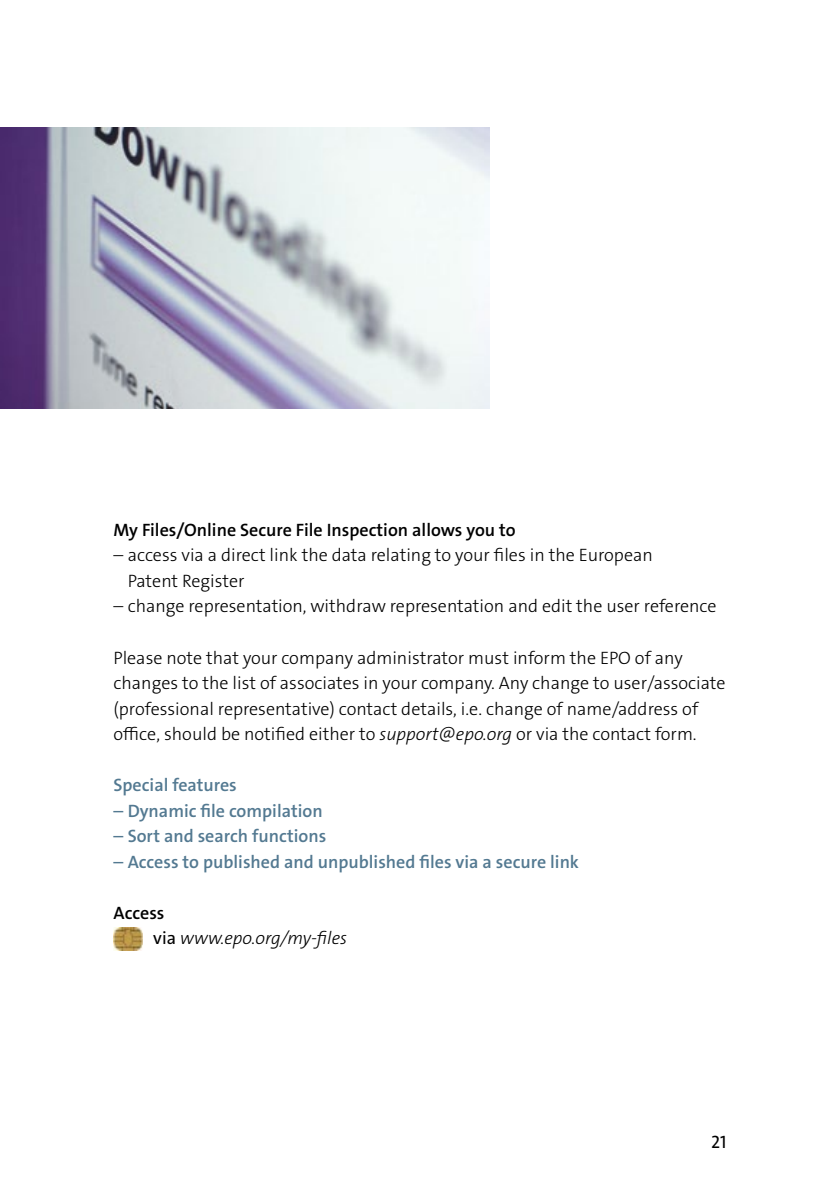
<style>
.page{position:relative;width:840px;height:1191px;background:#fff}
.page>*{position:absolute;margin:0;border:0;box-sizing:border-box;transform-origin:0 0}
.t1{font:18px/25.6px "The Sans LP3 Lig";color:#000}
.t2{font:18px "The Sans LP6 Se Bld";color:#537991}
.t3{font:18px "The Sans LP6 Se Bld";color:#000}
.t4{font:18px "The Sans LP3 Lig IT";color:#000}
.t5{font:18px "The Sans LP5 Plain";color:#000}
.s1{font-family:"The Sans LP3 Lig IT"}
.s2{font-family:"The Sans LP5 Plain"}
.s3{font-family:"The Sans LP3 Lig"}
</style>
<div class="page">
<img style="left:0;top:128px;width:489px;height:280px">
<img style="left:113px;top:927px;width:29px;height:23px">
<p class="t3" style="left:113px;top:518px;width:403px">My Files/Online Secure File Inspection allows you to</p>
<p class="t1" style="left:128px;top:543px;width:526px;text-indent:-14px">– access via a direct link the data relating to your files in the European<br>Patent Register</p>
<p class="t1" style="left:113px;top:594px;width:604px">– change representation, withdraw representation and edit the user reference</p>
<p class="t1" style="left:113px;top:645px;width:613px">Please note that your company administrator must inform the EPO of any changes to the list of associates in your company. Any change to user/associate (professional representative) contact details, i.e. change of name/address of office, should be notified either to <span class="s1">support@epo.org</span> or via the contact form.</p>
<p class="t2" style="left:113px;top:773px;width:125px">Special features</p>
<p class="t2" style="left:113px;top:799px;width:210px"><span class="s2">–</span> Dynamic file compilation</p>
<p class="t2" style="left:113px;top:824px;width:214px"><span class="s2">–</span> Sort and search functions</p>
<p class="t2" style="left:113px;top:850px;width:467px"><span class="s2">–</span> Access to published and unpublished files via a secure link</p>
<p class="t3" style="left:113px;top:901px;width:52px">Access</p>
<p class="t4" style="left:113px;top:926px;width:235px"><span class="s3">–</span> <span class="s2">via</span> www.epo.org/my-files</p>
<p class="t5" style="left:710px;top:1130px;width:17px">21</p>
</div>
